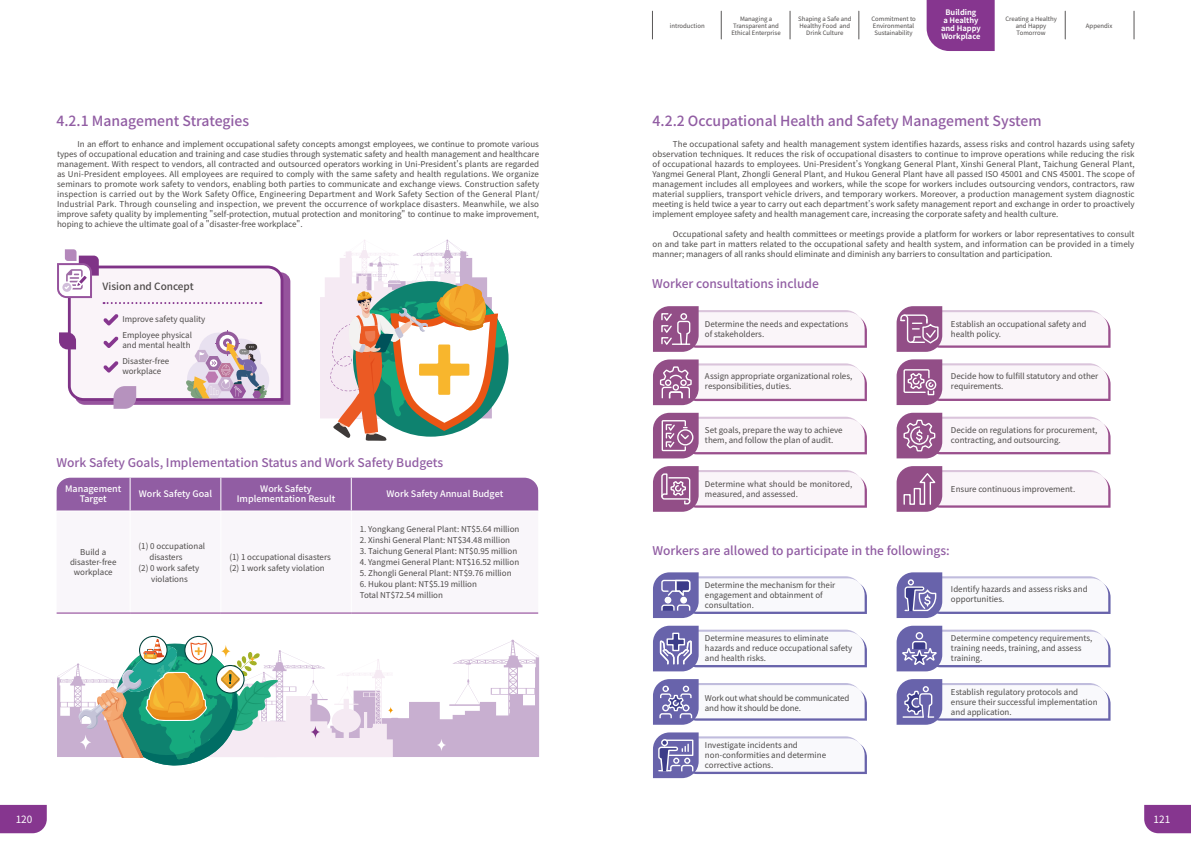
<style>
.page{position:relative;width:1191px;height:842px;background:#fff}
.page>*{position:absolute;margin:0;border:0;box-sizing:border-box;transform-origin:0 0}
.小標{font:500 14px "Source Han Sans TC";color:#915da3}
.內文{font:500 14px "Source Han Sans TC";color:#915da3}
.小標-2{font:500 12px "Source Han Sans TC";color:#915da3}
.CH2原點符號P73{font:500 10px "Source Han Sans TC";color:#4c4948}
.t1{font:10px "Source Han Sans TC";color:#fff}
.t2{font:500 9px/10px "Source Han Sans TC";color:#fff;text-align:center}
.內文-2{font:8px/10px "Source Han Sans TC";color:#4c4948}
.註{font:8px/10px "Source Han Sans TC";color:#4c4948;text-align:justify}
.CH2原點符號P73-2{font:8px/10px "Source Han Sans TC";color:#4c4948}
.內文-3{font:8px/10px "Source Han Sans TC";letter-spacing:-.025em;color:#4c4948}
.t3{font:700 7.5px/8px "Source Han Sans TC";color:#fff;text-align:center}
.t4{font:6px/7px "Source Han Sans TC";color:#4c4948;text-align:center}
</style>
<div class="page">
<svg style="left:0;top:805px;width:47px;height:28px"></svg>
<svg style="left:1144px;top:805px;width:47px;height:28px"></svg>
<div style="left:926px;top:0;width:68px;height:51px;background:#86368f"></div>
<svg style="left:652px;top:11px;width:1px;height:28px"></svg>
<svg style="left:721px;top:11px;width:1px;height:28px"></svg>
<svg style="left:790px;top:11px;width:1px;height:28px"></svg>
<svg style="left:858px;top:11px;width:1px;height:28px"></svg>
<svg style="left:1065px;top:11px;width:1px;height:28px"></svg>
<svg style="left:1133px;top:11px;width:1px;height:28px"></svg>
<svg style="left:320px;top:239px;width:188px;height:202px"></svg>
<svg style="left:57px;top:636px;width:482px;height:130px"></svg>
<svg style="left:57px;top:249px;width:233px;height:160px"></svg>
<div style="left:56px;top:478px;width:482px;height:32px;background:#915da3"></div>
<hr style="left:130px;top:478px;width:1px;height:32px;background:#fff">
<hr style="left:220px;top:478px;width:1px;height:32px;background:#fff">
<hr style="left:351px;top:478px;width:1px;height:32px;background:#fff">
<hr style="left:56px;top:612px;width:74px;height:1px;background:#86368f">
<hr style="left:130px;top:612px;width:91px;height:1px;background:#86368f">
<hr style="left:221px;top:612px;width:130px;height:1px;background:#86368f">
<hr style="left:351px;top:612px;width:187px;height:1px;background:#86368f">
<svg style="left:653px;top:306px;width:214px;height:46px"></svg>
<div style="left:677px;top:321px;width:13px;height:13px;border:1px solid #fff;border-radius:2px"></div>
<svg style="left:653px;top:359px;width:214px;height:46px"></svg>
<svg style="left:653px;top:413px;width:214px;height:45px"></svg>
<svg style="left:653px;top:466px;width:214px;height:46px"></svg>
<svg style="left:653px;top:572px;width:214px;height:46px"></svg>
<svg style="left:896px;top:306px;width:214px;height:46px"></svg>
<svg style="left:896px;top:359px;width:214px;height:46px"></svg>
<svg style="left:896px;top:413px;width:214px;height:45px"></svg>
<svg style="left:896px;top:466px;width:214px;height:46px"></svg>
<svg style="left:653px;top:626px;width:214px;height:45px"></svg>
<svg style="left:653px;top:679px;width:214px;height:99px"></svg>
<svg style="left:896px;top:572px;width:214px;height:46px"></svg>
<svg style="left:896px;top:626px;width:214px;height:45px"></svg>
<svg style="left:896px;top:679px;width:214px;height:46px"></svg>
<p class="內文" style="left:56px;top:113px;width:194px">4.2.1 Management Strategies</p>
<p class="內文-2" style="left:57px;top:140px;width:484px;text-align:justify;text-indent:20px">In an effort to enhance and implement occupational safety concepts amongst employees, we continue to promote various types of occupational education and training and case studies through systematic safety and health management and healthcare management. With respect to vendors, all contracted and outsourced operators working in Uni-President's plants are regarded as Uni-President employees. All employees are required to comply with the same safety and health regulations. We organize seminars to promote work safety to vendors, enabling both parties to communicate and exchange views. Construction safety inspection is carried out by the Work Safety Office, Engineering Department and Work Safety Section of the General Plant/ Industrial Park. Through counseling and inspection, we prevent the occurrence of workplace disasters. Meanwhile, we also improve safety quality by implementing "self-protection, mutual protection and monitoring" to continue to make improvement, hoping to achieve the ultimate goal of a "disaster-free workplace".</p>
<p class="CH2原點符號P73" style="left:103px;top:281px;width:93px">Vision and Concept</p>
<p class="CH2原點符號P73-2" style="left:122px;top:314px;width:84px">Improve safety quality</p>
<p class="CH2原點符號P73-2" style="left:122px;top:330px;width:71px">Employee physical and mental health</p>
<p class="CH2原點符號P73-2" style="left:122px;top:356px;width:48px">Disaster-free workplace</p>
<p class="小標-2" style="left:56px;top:456px;width:388px">Work Safety Goals, Implementation Status and Work Safety Budgets</p>
<p class="t2" style="left:65px;top:484px;width:58px">Management<br>Target</p>
<p class="t2" style="left:139px;top:489px;width:75px">Work Safety Goal</p>
<p class="t2" style="left:237px;top:484px;width:100px">Work Safety<br>Implementation Result</p>
<p class="t2" style="left:386px;top:489px;width:118px">Work Safety Annual Budget</p>
<p class="內文-2" style="left:70px;top:547px;width:48px;text-align:center">Build a disaster-free workplace</p>
<p class="內文-2" style="left:139px;top:541px;width:68px">(1) 0 occupational</p>
<p class="內文-2" style="left:149px;top:552px;width:35px">disasters</p>
<p class="內文-2" style="left:139px;top:563px;width:62px">(2) 0 work safety</p>
<p class="內文-2" style="left:151px;top:574px;width:38px">violations</p>
<p class="內文-2" style="left:229px;top:551px;width:103px;line-height:11px">(1) 1 occupational disasters (2) 1 work safety violation</p>
<p class="內文-2" style="left:360px;top:524px;width:161px">1. Yongkang General Plant: NT$5.64 million</p>
<p class="內文-2" style="left:360px;top:535px;width:152px">2. Xinshi General Plant: NT$34.48 million</p>
<p class="內文-2" style="left:360px;top:546px;width:159px">3. Taichung General Plant: NT$0.95 million</p>
<p class="內文-2" style="left:360px;top:557px;width:161px">4. Yangmei General Plant: NT$16.52 million</p>
<p class="內文-2" style="left:360px;top:568px;width:153px">5. Zhongli General Plant: NT$9.76 million</p>
<p class="內文-2" style="left:360px;top:579px;width:119px;line-height:11px">6. Hukou plant: NT$5.19 million<br>Total NT$72.54 million</p>
<p class="t4" style="left:670px;top:23px;width:37px">introduction</p>
<p class="t4" style="left:731px;top:15px;width:51px">Managing a<br>Transparent and<br>Ethical Enterprise</p>
<p class="t4" style="left:798px;top:15px;width:55px">Shaping a Safe and<br>Healthy Food and<br>Drink Culture</p>
<p class="t4" style="left:871px;top:15px;width:46px;text-align:left">Commitment to<br>Environmental<br>Sustainability</p>
<p class="t3" style="left:941px;top:8px;width:41px">Building<br>a Healthy and Happy<br>Workplace</p>
<p class="t4" style="left:1005px;top:15px;width:53px">Creating a Healthy and Happy<br>Tomorrow</p>
<p class="t4" style="left:1086px;top:22px;width:28px">Appendix</p>
<p class="小標" style="left:652px;top:113px;width:390px">4.2.2 Occupational Health and Safety Management System</p>
<p class="內文-2" style="left:652px;top:140px;width:484px;text-align:justify;text-indent:20px">The occupational safety and health management system identifies hazards, assess risks and control hazards using safety observation techniques. It reduces the risk of occupational disasters to continue to improve operations while reducing the risk of occupational hazards to employees. Uni-President’s Yongkang General Plant, Xinshi General Plant, Taichung General Plant, Yangmei General Plant, Zhongli General Plant, and Hukou General Plant have all passed ISO 45001 and CNS 45001. The scope of management includes all employees and workers, while the scope for workers includes outsourcing vendors, contractors, raw material suppliers, transport vehicle drivers, and temporary workers. Moreover, a production management system diagnostic meeting is held twice a year to carry out each department’s work safety management report and exchange in order to proactively implement employee safety and health management care, increasing the corporate safety and health culture.</p>
<p class="註" style="left:652px;top:230px;width:483px;text-indent:20px">Occupational safety and health committees or meetings provide a platform for workers or labor representatives to consult on and take part in matters related to the occupational safety and health system, and information can be provided in a timely manner; managers of all ranks should eliminate and diminish any barriers to consultation and participation.</p>
<p class="小標-2" style="left:652px;top:277px;width:168px">Worker consultations include</p>
<p class="內文-2" style="left:705px;top:319px;width:145px">Determine the needs and expectations</p>
<p class="內文-2" style="left:705px;top:329px;width:61px">of stakeholders.</p>
<p class="內文-2" style="left:951px;top:319px;width:137px">Establish an occupational safety and health policy.</p>
<p class="內文-2" style="left:705px;top:371px;width:149px">Assign appropriate organizational roles, responsibilities, duties.</p>
<p class="內文-2" style="left:951px;top:371px;width:149px">Decide how to fulfill statutory and other requirements.</p>
<p class="內文-2" style="left:705px;top:425px;width:139px">Set goals, prepare the way to achieve them, and follow the plan of audit.</p>
<p class="內文-2" style="left:951px;top:425px;width:148px">Decide on regulations for procurement,</p>
<p class="內文-2" style="left:951px;top:435px;width:111px">contracting, and outsourcing.</p>
<p class="內文-2" style="left:705px;top:479px;width:149px">Determine what should be monitored, measured, and assessed.</p>
<p class="內文-2" style="left:951px;top:484px;width:126px">Ensure continuous improvement.</p>
<p class="小標-2" style="left:652px;top:543px;width:299px">Workers are allowed to participate in the followings:</p>
<p class="內文-2" style="left:705px;top:580px;width:132px">Determine the mechanism for their engagement and obtainment of consultation.</p>
<p class="內文-2" style="left:705px;top:633px;width:149px">Determine measures to eliminate hazards and reduce occupational safety and health risks.</p>
<p class="內文-3" style="left:705px;top:693px;width:146px">Work out what should be communicated and how it should be done.</p>
<p class="內文-2" style="left:705px;top:740px;width:123px">Investigate incidents and non-conformities and determine corrective actions.</p>
<p class="內文-2" style="left:951px;top:585px;width:138px">Identify hazards and assess risks and opportunities.</p>
<p class="內文-2" style="left:951px;top:633px;width:143px">Determine competency requirements, training needs, training, and assess training.</p>
<p class="內文-2" style="left:951px;top:687px;width:148px">Establish regulatory protocols and ensure their successful implementation and application.</p>
<p class="t1" style="left:16px;top:814px;width:18px">120</p>
<p class="t1" style="left:1153px;top:814px;width:18px">121</p>
</div>
